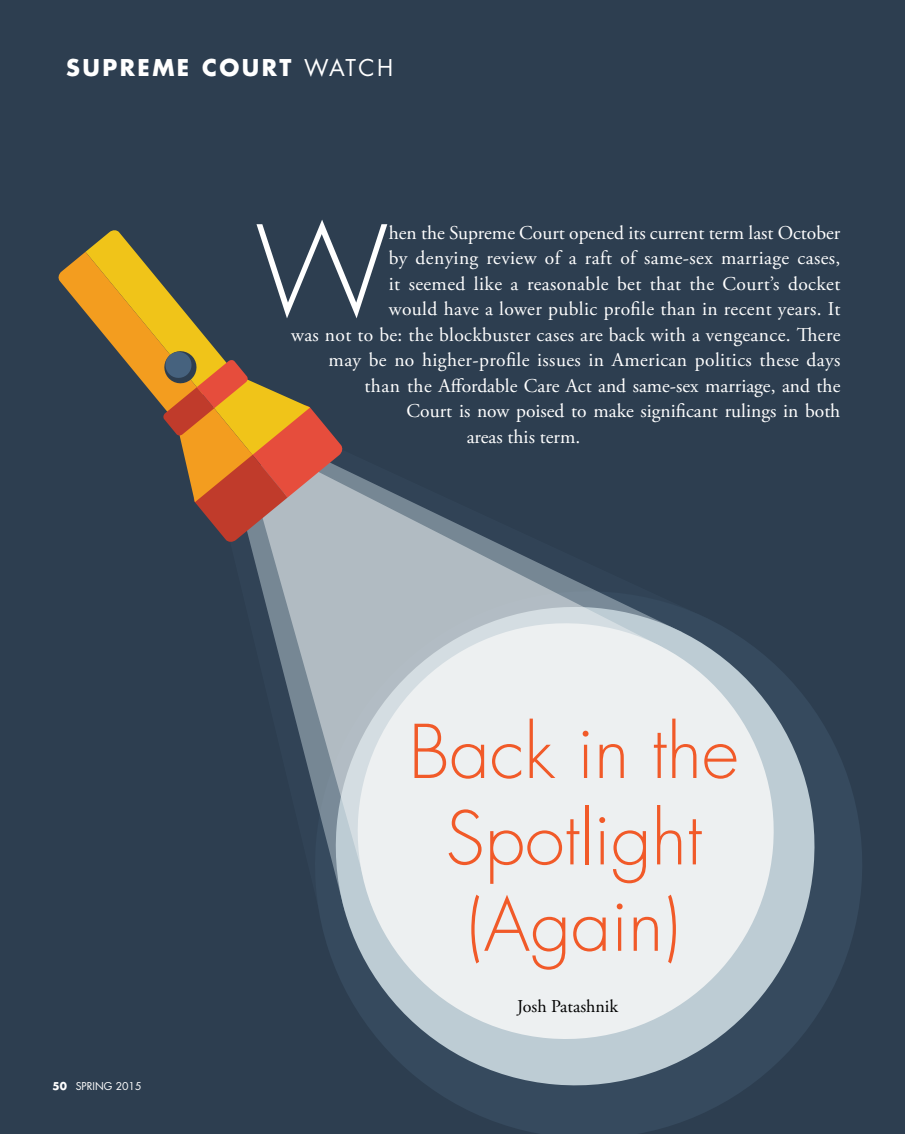
<style>
.page{position:relative;width:905px;height:1134px;background:#fff}
.page>*{position:absolute;margin:0;border:0;box-sizing:border-box;transform-origin:0 0}
.t1{font:300 120.9px "Futura";color:#fff}
.t2{font:300 72px/86.4px "Futura";color:#f15a29;text-align:center}
.t3{font:700 22.5px "Futura Std";letter-spacing:.11em;color:#fff}
.t4{font:19.5px "Adobe Garamond Pro";letter-spacing:.02em;color:#fff}
.t5{font:19.5px "Adobe Garamond Pro";color:#fff}
.t6{font:18px "Adobe Garamond Pro";color:#000}
.t7{font:10.5px "Futura Std";color:#fff}
.s1{font-weight:400}
.s2{font-weight:700}
</style>
<div class="page">
<div style="left:0;top:0;width:904px;height:1134px;background:#2d3e50"></div>
<svg style="left:442px;top:727px;width:420px;height:407px;fill:#364a5e"></svg>
<svg style="left:326px;top:602px;width:498px;height:493px"></svg>
<svg style="left:252px;top:469px;width:411px;height:437px"></svg>
<svg style="left:349px;top:615px;width:433px;height:433px;fill:#edf0f1"></svg>
<svg style="left:58px;top:230px;width:285px;height:313px"></svg>
<p class="t3" style="left:66px;top:52px;width:328px">SUPREME COURT <span class="s1">WATCH</span></p>
<h1 class="t1" style="left:255px;top:194px;width:132px">W</h1>
<p class="t5" style="left:389px;top:221px;width:453px">hen the Supreme Court opened its current term last October</p>
<p class="t4" style="left:389px;top:247px;width:453px">by denying review of a raft of same-sex marriage cases,</p>
<p class="t4" style="left:389px;top:272px;width:453px">it seemed like a reasonable bet that the Court’s docket</p>
<p class="t4" style="left:389px;top:298px;width:453px">would have a lower public profile than in recent years. It</p>
<p class="t4" style="left:291px;top:323px;width:551px">was not to be: the blockbuster cases are back with a vengeance. There</p>
<p class="t4" style="left:328px;top:349px;width:513px">may be no higher-profile issues in American politics these days</p>
<p class="t5" style="left:364px;top:374px;width:477px">than the Affordable Care Act and same-sex marriage, and the</p>
<p class="t5" style="left:406px;top:400px;width:435px">Court is now poised to make significant rulings in both</p>
<p class="t5" style="left:466px;top:425px;width:115px">areas this term.</p>
<p class="t7" style="left:52px;top:1080px;width:90px"><span class="s2">50</span> SPRING 2015</p>
<h2 class="t2" style="left:408px;top:709px;width:331px">Back in the<br>Spotlight (Again)</h2>
<p class="t6" style="left:517px;top:996px;width:103px">Josh Patashnik</p>
</div>
